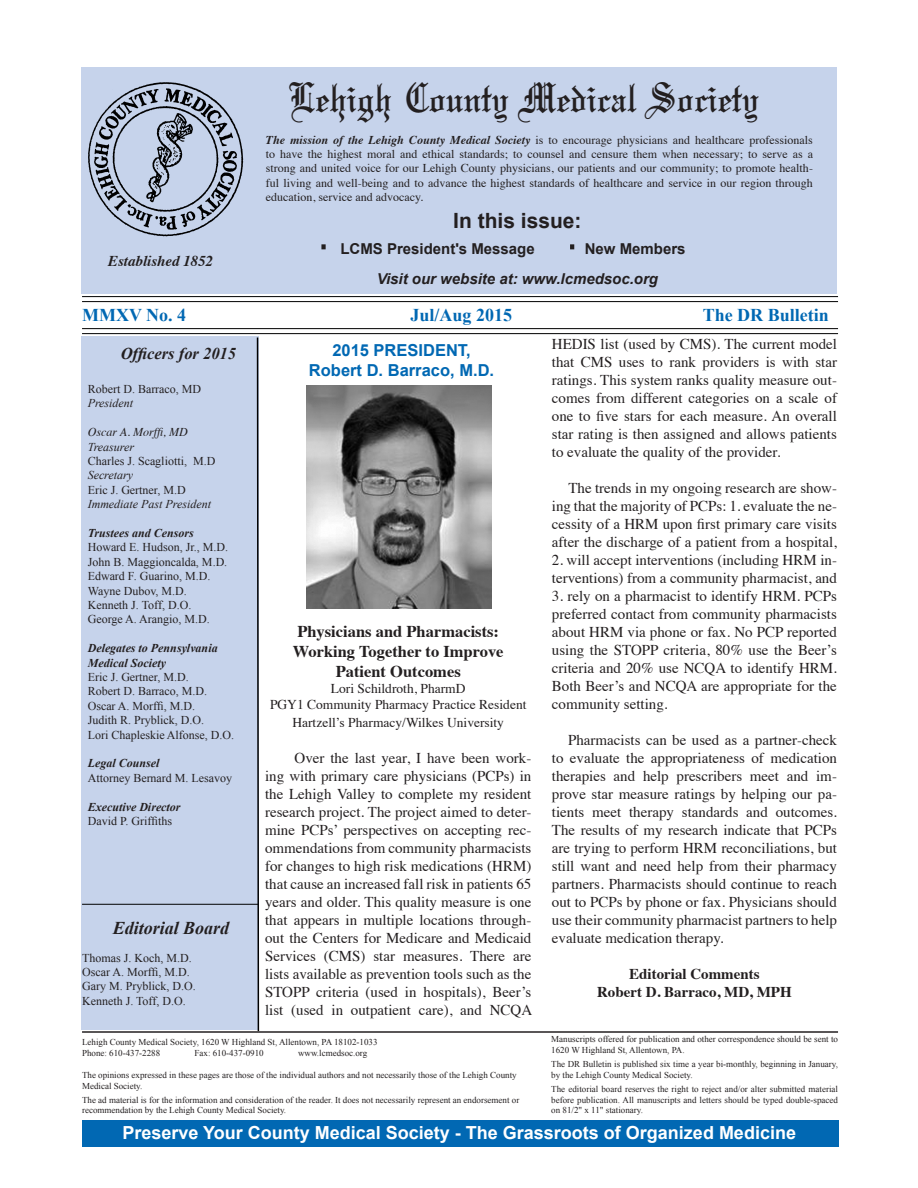
<style>
.page{position:relative;width:918px;height:1188px;background:#fff}
.page>*{position:absolute;margin:0;border:0;box-sizing:border-box;transform-origin:0 0}
.t1{font:45px "Mariage DTC";color:#231f20}
.t2{font:700 21px "Arial";color:#231f20}
.t3{font:700 18px "Arial";color:#fff}
.t4{font:700 18px "Times New Roman";color:#0168b3}
.t5{font:italic 700 18px "Times New Roman";color:#231f20}
.t6{font:700 16.5px/19.8px "Times";color:#231f20;text-align:center}
.t7{font:700 16.5px/19.8px "Arial";color:#0168b3;text-align:center}
.t8{font:italic 700 16.5px "Times New Roman";color:#231f20}
.t9{font:15px/18px "Times";color:#231f20;text-align:justify}
.t10{font:700 15px/18px "Times";color:#231f20;text-align:center}
.t11{font:italic 700 15px "Arial";color:#231f20}
.t12{font:700 15px "Arial";color:#231f20}
.t13{font:italic 700 15px "Times";color:#231f20}
.t14{font:13.5px/16.2px "Times";color:#231f20;text-align:center}
.t15{font:12px/14.4px "Times New Roman";color:#231f20}
.t16{font:12px/14.4px "Times";color:#231f20;text-align:justify}
.t17{font:italic 700 12px/14.4px "Times New Roman";color:#231f20}
.t18{font:italic 12px "Times New Roman";color:#231f20}
.t19{font:italic 12px "Times";color:#231f20}
.t20{font:9px/10.8px "Times New Roman";color:#231f20}
.s1{font-weight:700;font-style:italic}
</style>
<div class="page">
<div style="left:81px;top:336px;width:177px;height:694px;background:#c6d3eb"></div>
<svg style="left:256px;top:336px;width:4px;height:695px"></svg>
<div style="left:82px;top:1120px;width:756px;height:28px;background:#0168b3"></div>
<hr style="left:82px;top:1031px;width:756px;height:2px;background:#231f20">
<hr style="left:82px;top:904px;width:176px;height:1px;background:#000">
<hr style="left:82px;top:328px;width:756px;height:1px;background:#000">
<hr style="left:82px;top:333px;width:756px;height:1px;background:#000">
<hr style="left:82px;top:296px;width:756px;height:1px;background:#000">
<hr style="left:82px;top:301px;width:756px;height:1px;background:#000">
<div style="left:81px;top:68px;width:756px;height:226px;background:#c6d3eb"></div>
<img style="left:88px;top:82px;width:156px;height:155px">
<svg style="left:321px;top:244px;width:5px;height:5px"></svg>
<svg style="left:570px;top:244px;width:4px;height:5px"></svg>
<img style="left:306px;top:386px;width:186px;height:223px">
<p class="t13" style="left:108px;top:247px;width:107px">Established 1852</p>
<h1 class="t1" style="left:289px;top:73px;width:472px">Lehigh County Medical Society</h1>
<p class="t16" style="left:266px;top:131px;width:549px"><span class="s1">The mission of the Lehigh County Medical Society</span> is to encourage physicians and healthcare professionals to have the highest moral and ethical standards; to counsel and censure them when necessary; to serve as a strong and united voice for our Lehigh County physicians, our patients and our community; to promote health&shy;ful living and well-being and to advance the highest standards of healthcare and service in our region through education, service and advocacy.</p>
<h2 class="t2" style="left:453px;top:209px;width:130px">In this issue:</h2>
<p class="t12" style="left:340px;top:240px;width:196px">LCMS President's Message</p>
<p class="t12" style="left:585px;top:240px;width:102px">New Members</p>
<p class="t11" style="left:377px;top:270px;width:283px">Visit our website at: www.lcmedsoc.org</p>
<p class="t4" style="left:82px;top:305px;width:106px">MMXV No. 4</p>
<p class="t4" style="left:411px;top:305px;width:103px">Jul/Aug 2015</p>
<p class="t4" style="left:703px;top:305px;width:128px">The DR Bulletin</p>
<p class="t8" style="left:121px;top:344px;width:117px">Officers for 2015</p>
<p class="t15" style="left:88px;top:382px;width:115px">Robert D. Barraco, MD</p>
<p class="t18" style="left:88px;top:396px;width:47px">President</p>
<p class="t19" style="left:88px;top:422px;width:102px">Oscar A. Morffi, MD</p>
<p class="t18" style="left:88px;top:440px;width:48px">Treasurer</p>
<p class="t15" style="left:88px;top:454px;width:129px">Charles J. Scagliotti, M.D</p>
<p class="t18" style="left:88px;top:468px;width:47px">Secretary</p>
<p class="t15" style="left:88px;top:482px;width:100px">Eric J. Gertner, M.D</p>
<p class="t18" style="left:88px;top:497px;width:125px">Immediate Past President</p>
<p class="t17" style="left:88px;top:526px;width:108px">Trustees and Censors</p>
<p class="t15" style="left:88px;top:540px;width:142px">Howard E. Hudson, Jr., M.D.<br>John B. Maggioncalda, M.D.<br>Edward F. Guarino, M.D.<br>Wayne Dubov, M.D.<br>Kenneth J. Toff, D.O.<br>George A. Arangio, M.D.</p>
<p class="t17" style="left:88px;top:641px;width:131px">Delegates to Pennsylvania<br>Medical Society</p>
<p class="t15" style="left:88px;top:670px;width:148px">Eric J. Gertner, M.D.<br>Robert D. Barraco, M.D.<br>Oscar A. Morffi, M.D.<br>Judith R. Pryblick, D.O.<br>Lori Chapleskie Alfonse, D.O.</p>
<p class="t17" style="left:88px;top:756px;width:73px">Legal Counsel</p>
<p class="t15" style="left:88px;top:770px;width:146px">Attorney Bernard M. Lesavoy</p>
<p class="t17" style="left:88px;top:799px;width:94px">Executive Director</p>
<p class="t15" style="left:88px;top:814px;width:86px">David P. Griffiths</p>
<p class="t9" style="left:552px;top:334px;width:287px">HEDIS list (used by CMS). The current model that CMS uses to rank providers is with star ratings. This system ranks quality measure out&shy;comes from different categories on a scale of one to five stars for each measure. An overall star rating is then assigned and allows patients to evaluate the quality of the provider.</p>
<p class="t9" style="left:552px;top:478px;width:287px;text-indent:17px">The trends in my ongoing research are show&shy;ing that the majority of PCPs: 1. evaluate the ne&shy;cessity of a HRM upon first primary care visits after the discharge of a patient from a hospital,</p>
<p class="t9" style="left:552px;top:550px;width:287px">2. will accept interventions (including HRM in&shy;terventions) from a community pharmacist, and</p>
<p class="t9" style="left:552px;top:586px;width:287px">3. rely on a pharmacist to identify HRM. PCPs preferred contact from community pharmacists about HRM via phone or fax. No PCP reported using the STOPP criteria, 80% use the Beer’s criteria and 20% use NCQA to identify HRM.<br>Both Beer’s and NCQA are appropriate for the community setting.</p>
<p class="t9" style="left:552px;top:730px;width:287px;text-indent:16px">Pharmacists can be used as a partner-check to evaluate the appropriateness of medication therapies and help prescribers meet and im&shy;prove star measure ratings by helping our pa&shy;tients meet therapy standards and outcomes.<br>The results of my research indicate that PCPs are trying to perform HRM reconciliations, but still want and need help from their pharmacy partners. Pharmacists should continue to reach out to PCPs by phone or fax. Physicians should use their community pharmacist partners to help evaluate medication therapy.</p>
<p class="t10" style="left:597px;top:964px;width:196px">Editorial Comments<br>Robert D. Barraco, MD, MPH</p>
<p class="t7" style="left:309px;top:340px;width:187px">2015 PRESIDENT,<br>Robert D. Barraco, M.D.</p>
<p class="t6" style="left:293px;top:620px;width:212px">Physicians and Pharmacists:<br>Working Together to Improve<br>Patient Outcomes</p>
<p class="t14" style="left:270px;top:679px;width:258px">Lori Schildroth, PharmD<br>PGY1 Community Pharmacy Practice Resident</p>
<p class="t14" style="left:292px;top:713px;width:213px">Hartzell’s Pharmacy/Wilkes University</p>
<p class="t9" style="left:265px;top:748px;width:269px;text-indent:29px">Over the last year, I have been work&shy;ing with primary care physicians (PCPs) in the Lehigh Valley to complete my resident research project. The project aimed to deter&shy;mine PCPs’ perspectives on accepting rec&shy;ommendations from community pharmacists for changes to high risk medications (HRM) that cause an increased fall risk in patients 65 years and older. This quality measure is one that appears in multiple locations through&shy;out the Centers for Medicare and Medicaid Services (CMS) star measures. There are lists available as prevention tools such as the STOPP criteria (used in hospitals), Beer’s list (used in outpatient care), and NCQA</p>
<p class="t5" style="left:113px;top:917px;width:118px">Editorial Board</p>
<p class="t15" style="left:82px;top:950px;width:115px">Thomas J. Koch, M.D.<br>Oscar A. Morffi, M.D.<br>Gary M. Pryblick, D.O.<br>Kenneth J. Toff, D.O.</p>
<p class="t20" style="left:551px;top:1033px;width:288px">Manuscripts offered for publication and other correspondence should be sent to<br>1620 W Highland St, Allentown, PA.</p>
<p class="t20" style="left:551px;top:1083px;width:288px;text-align:justify">The editorial board reserves the right to reject and/or alter submitted material before publication. All manuscripts and letters should be typed double-spaced on 81/2" x 11" stationary.</p>
<p class="t20" style="left:82px;top:1037px;width:297px">Lehigh County Medical Society, 1620 W Highland St, Allentown, PA 18102-1033<br>Phone: 610-437-2288</p>
<p class="t20" style="left:195px;top:1047px;width:71px">Fax: 610-437-0910</p>
<p class="t20" style="left:298px;top:1047px;width:71px">www.lcmedsoc.org</p>
<p class="t20" style="left:551px;top:1059px;width:288px">The DR Bulletin is published six time a year bi-monthly, beginning in January,</p>
<p class="t20" style="left:82px;top:1070px;width:436px">The opinions expressed in these pages are those of the individual authors and not necessarily those of the Lehigh County</p>
<p class="t20" style="left:551px;top:1070px;width:143px">by the Lehigh County Medical Society.</p>
<p class="t20" style="left:82px;top:1079px;width:439px;line-height:13.6px">Medical Society.<br>The ad material is for the information and consideration of the reader. It does not necessarily represent an endorsement or</p>
<p class="t20" style="left:82px;top:1105px;width:206px">recommendation by the Lehigh County Medical Society.</p>
<p class="t3" style="left:122px;top:1123px;width:675px">Preserve Your County Medical Society - The Grassroots of Organized Medicine</p>
</div>
